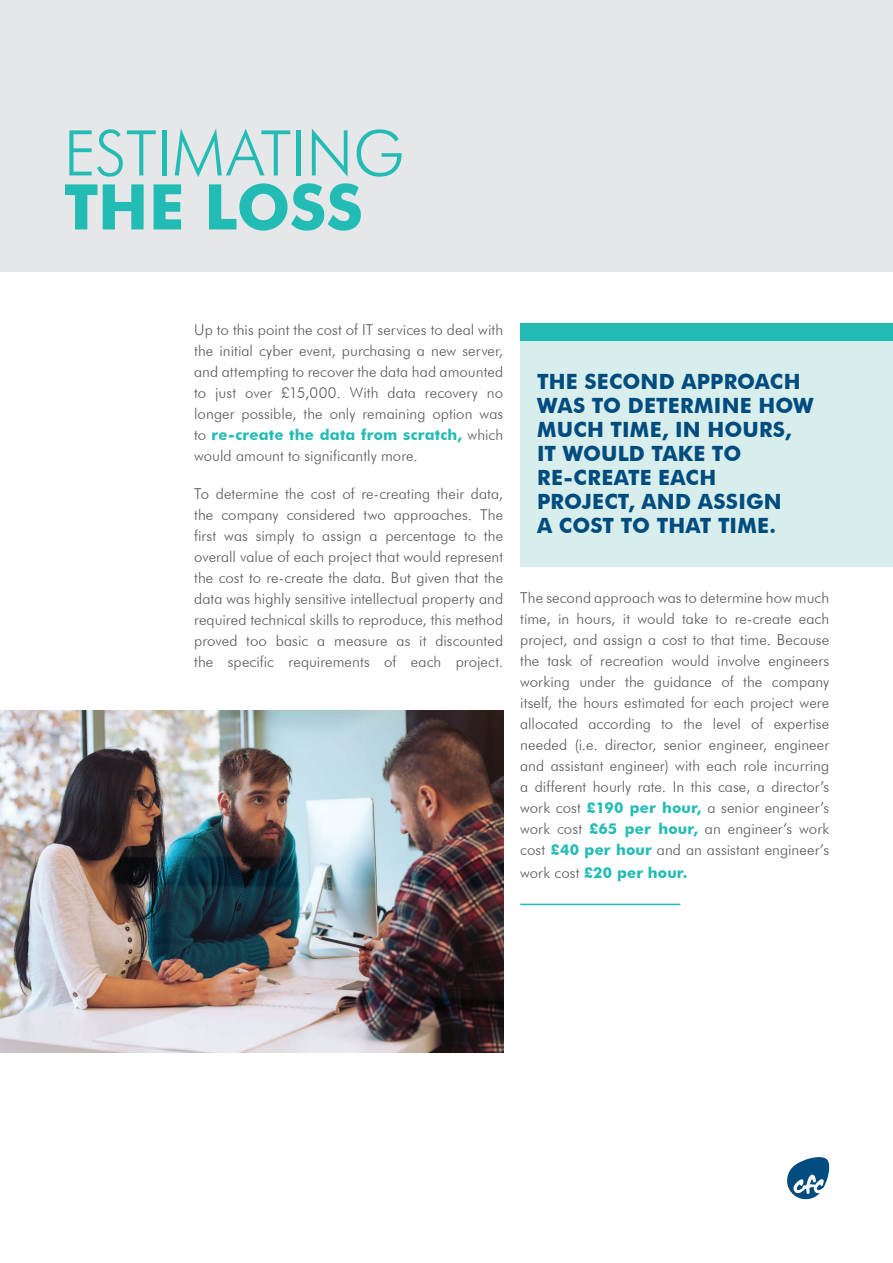
<style>
.page{position:relative;width:893px;height:1263px;background:#fff}
.page>*{position:absolute;margin:0;border:0;box-sizing:border-box;transform-origin:0 0}
.t1{font:300 63px/54px "Futura BT";letter-spacing:-.01em;color:#22bcb5}
.Body_underscore{font:700 21px/24px "Futura BT";letter-spacing:.01em;color:#014c7e}
.Body_underscore-2{font:300 15px/21px "Futura BT";letter-spacing:.005em;color:#57585a;text-align:justify}
.Body_underscore-3{font:700 15px "Futura BT";letter-spacing:.01em;color:#22bcb5}
.s1{font-weight:700}
.s2{font-weight:700;color:#22bcb5}
.s3{font-weight:300;color:#57585a}
</style>
<div class="page">
<div style="left:0;top:0;width:893px;height:272px;background:#e6e7e9"></div>
<svg style="left:787px;top:1157px;width:42px;height:43px"></svg>
<div style="left:520px;top:340px;width:373px;height:226px;background:#d8eeed"></div>
<div style="left:521px;top:323px;width:372px;height:17px;background:#22bcb5"></div>
<img style="left:0;top:710px;width:503px;height:342px">
<hr style="left:520px;top:904px;width:160px;height:1px;background:#22bcb5">
<p class="t1" style="left:64px;top:126px;width:342px">ESTIMATING<br><span class="s1">THE LOSS</span></p>
<p class="Body_underscore-2" style="left:194px;top:319px;width:311px">Up to this point the cost of IT services to deal with the initial cyber event, purchasing a new server, and attempting to recover the data had amounted to just over £15,000. With data recovery no longer possible, the only remaining option was to <span class="s2">re-create the data from scratch,</span> which would amount to significantly more.</p>
<p class="Body_underscore-2" style="left:194px;top:483px;width:310px">To determine the cost of re-creating their data, the company considered two approaches. The first was simply to assign a percentage to the overall value of each project that would represent the cost to re-create the data. But given that the data was highly sensitive intellectual property and required technical skills to reproduce, this method proved too basic a measure as it discounted the specific requirements of each project.</p>
<p class="Body_underscore" style="left:537px;top:370px;width:278px">THE SECOND APPROACH<br>WAS TO DETERMINE HOW<br>MUCH TIME, IN HOURS,<br>IT WOULD TAKE TO<br>RE-CREATE EACH<br>PROJECT, AND ASSIGN<br>A COST TO THAT TIME.</p>
<p class="Body_underscore-2" style="left:520px;top:587px;width:311px">The second approach was to determine how much time, in hours, it would take to re-create each project, and assign a cost to that time. Because the task of recreation would involve engineers working under the guidance of the company itself, the hours estimated for each project were allocated according to the level of expertise needed (i.e. director, senior engineer, engineer and assistant engineer) with each role incurring a different hourly rate. In this case, a director’s work cost <span class="s2">£190 per hour,</span> a senior engineer’s work cost <span class="s2">£65 per hour,</span> an engineer’s work cost <span class="s2">£40 per hour</span> and an assistant engineer’s</p>
<p class="Body_underscore-3" style="left:520px;top:863px;width:169px"><span class="s3">work cost</span> £20 per hour.</p>
</div>
